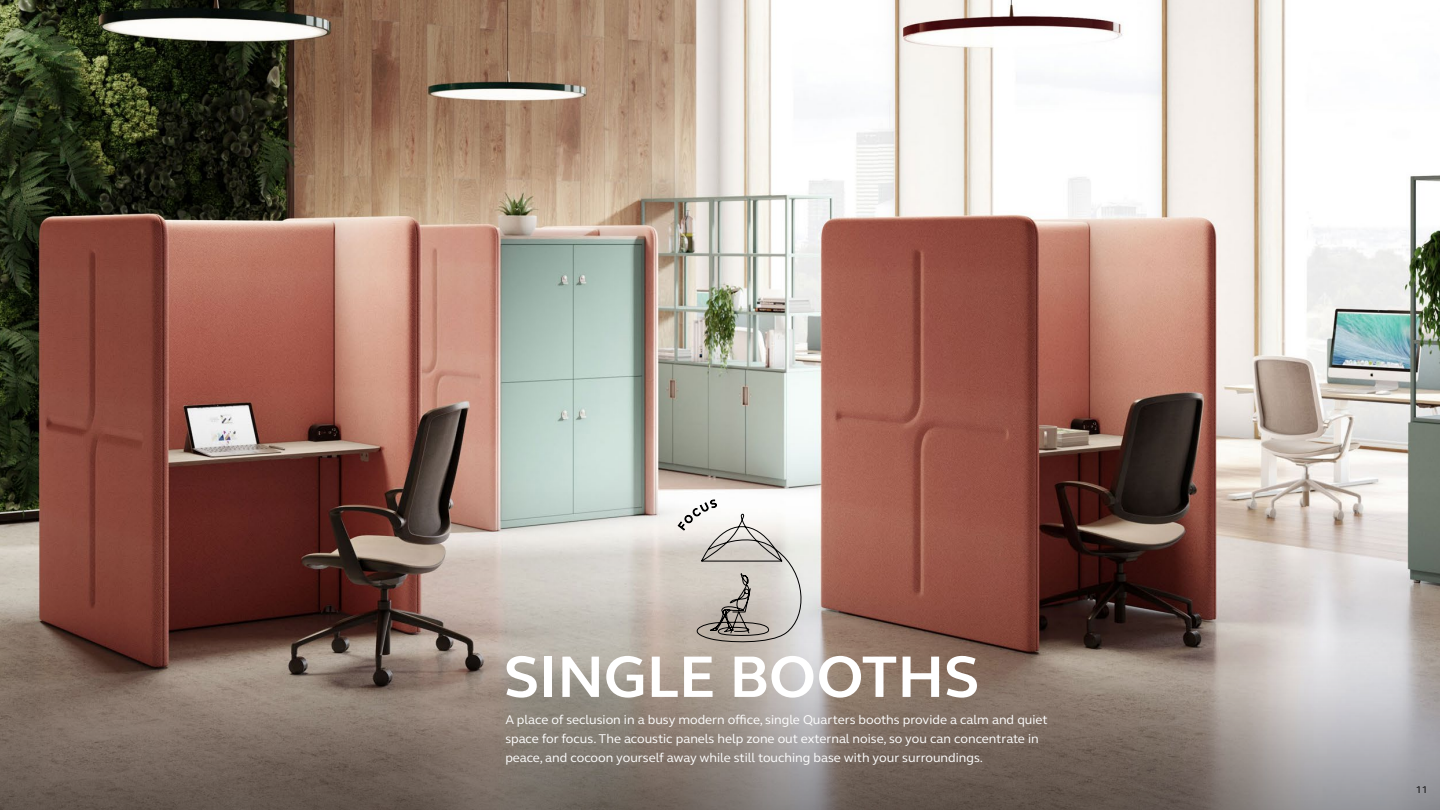
<style>
.page{position:relative;width:1440px;height:810px;background:#fff}
.page>*{position:absolute;margin:0;border:0;box-sizing:border-box;transform-origin:0 0}
.t1{font:700 60px "FS Elliot Pro";color:#fff}
.t2{font:13px/19px "FS Elliot Pro";color:#fff}
.t3{font:10px "FS Elliot Pro";color:#000}
</style>
<div class="page">
<img style="left:0;top:0;width:1440px;height:810px">
<svg style="left:678px;top:500px;width:131px;height:147px"></svg>
<h1 class="t1" style="left:504px;top:636px;width:477px">SINGLE BOOTHS</h1>
<p class="t2" style="left:505px;top:709px;width:544px">A place of seclusion in a busy modern office, single Quarters booths provide a calm and quiet space for focus. The acoustic panels help zone out external noise, so you can concentrate in peace, and cocoon yourself away while still touching base with your surroundings.</p>
<p class="t3" style="left:1416px;top:783px;width:13px">11</p>
</div>
